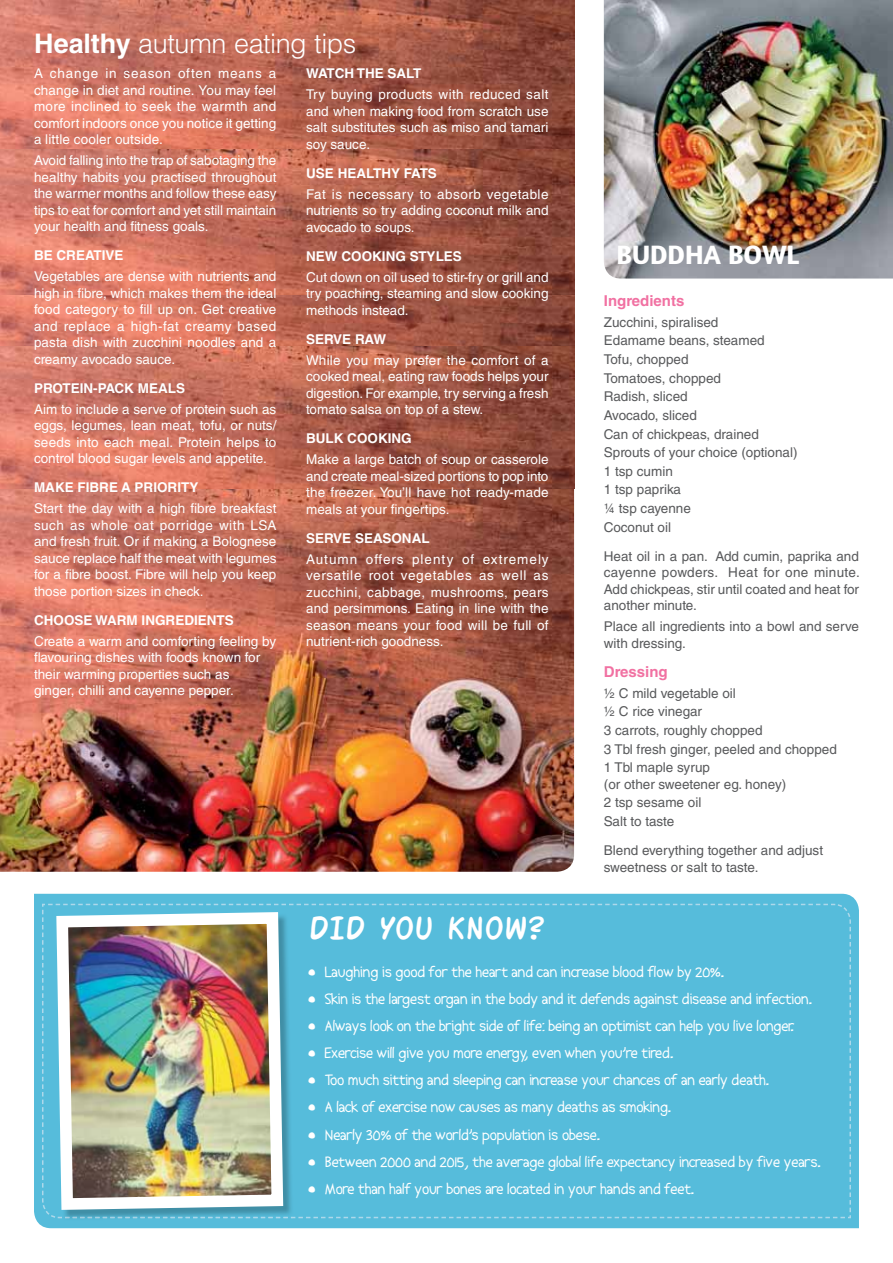
<style>
.page{position:relative;width:893px;height:1263px;background:#fff}
.page>*{position:absolute;margin:0;border:0;box-sizing:border-box;transform-origin:0 0}
.t1{font:36px "Action Man";letter-spacing:-.025em;color:#fff}
.t2{font:300 27px "Helvetica LT Std";letter-spacing:-.02em;color:#fff}
.t3{font:700 27px "Amaranth";color:#fff}
.t4{font:15px "Abscissa";color:#fff}
.t5{font:700 15px "Helvetica LT Std";color:#f171a2}
.t6{font:13.5px/16.5px "Helvetica LT Std";color:#fff;text-align:justify}
.t7{font:13.5px/18.6px "Helvetica LT Std";color:#58595b}
.t8{font:700 13.5px "Helvetica LT Std";color:#fff}
.s1{font-weight:700}
</style>
<div class="page">
<img style="left:604px;top:0;width:289px;height:279px">
<img style="left:0;top:488px;width:574px;height:384px">
<img style="left:0;top:346px;width:574px;height:142px">
<img style="left:0;top:295px;width:574px;height:51px">
<img style="left:0;top:148px;width:574px;height:147px">
<img style="left:0;top:0;width:574px;height:148px">
<div style="left:34px;top:894px;width:825px;height:334px;background:#56bcdb"></div>
<div style="left:42px;top:903px;width:809px;height:316px;background:#56bcdb"></div>
<img style="left:50px;top:906px;width:239px;height:310px">
<h2 class="t2" style="left:34px;top:28px;width:324px"><span class="s1">Healthy</span> autumn eating tips</h2>
<p class="t6" style="left:34px;top:67px;width:244px">A change in season often means a change in diet and routine. You may feel more inclined to seek the warmth and comfort indoors once you notice it getting a little cooler outside.</p>
<p class="t6" style="left:34px;top:154px;width:244px">Avoid falling into the trap of sabotaging the healthy habits you practised throughout the warmer months and follow these easy tips to eat for comfort and yet still maintain your health and fitness goals.</p>
<p class="t8" style="left:34px;top:251px;width:91px">BE CREATIVE</p>
<p class="t6" style="left:34px;top:270px;width:244px">Vegetables are dense with nutrients and high in fibre, which makes them the ideal food category to fill up on. Get creative and replace a high-fat creamy based pasta dish with zucchini noodles and a creamy avocado sauce.</p>
<p class="t8" style="left:34px;top:383px;width:153px">PROTEIN-PACK MEALS</p>
<p class="t6" style="left:34px;top:402px;width:244px">Aim to include a serve of protein such as eggs, legumes, lean meat, tofu, or nuts/ seeds into each meal. Protein helps to control blood sugar levels and appetite.</p>
<p class="t8" style="left:34px;top:483px;width:166px">MAKE FIBRE A PRIORITY</p>
<p class="t6" style="left:34px;top:502px;width:244px">Start the day with a high fibre breakfast such as whole oat porridge with LSA and fresh fruit. Or if making a Bolognese sauce replace half the meat with legumes for a fibre boost. Fibre will help you keep those portion sizes in check.</p>
<p class="t8" style="left:34px;top:615px;width:201px">CHOOSE WARM INGREDIENTS</p>
<p class="t6" style="left:34px;top:634px;width:244px;text-align:left">Create a warm and comforting feeling by flavouring dishes with foods known for their warming properties such as<br>ginger, chilli and cayenne pepper.</p>
<p class="t8" style="left:306px;top:69px;width:117px">WATCH THE SALT</p>
<p class="t6" style="left:306px;top:88px;width:244px">Try buying products with reduced salt and when making food from scratch use salt substitutes such as miso and tamari soy sauce.</p>
<p class="t8" style="left:306px;top:168px;width:132px">USE HEALTHY FATS</p>
<p class="t6" style="left:306px;top:187px;width:244px">Fat is necessary to absorb vegetable nutrients so try adding coconut milk and avocado to soups.</p>
<p class="t8" style="left:306px;top:251px;width:157px">NEW COOKING STYLES</p>
<p class="t6" style="left:306px;top:270px;width:244px">Cut down on oil used to stir-fry or grill and try poaching, steaming and slow cooking methods instead.</p>
<p class="t8" style="left:306px;top:334px;width:82px">SERVE RAW</p>
<p class="t6" style="left:306px;top:353px;width:244px">While you may prefer the comfort of a cooked meal, eating raw foods helps your digestion. For example, try serving a fresh tomato salsa on top of a stew.</p>
<p class="t8" style="left:306px;top:434px;width:107px">BULK COOKING</p>
<p class="t6" style="left:306px;top:453px;width:244px">Make a large batch of soup or casserole and create meal-sized portions to pop into the freezer. You’ll have hot ready-made meals at your fingertips.</p>
<p class="t8" style="left:306px;top:533px;width:125px">SERVE SEASONAL</p>
<p class="t6" style="left:306px;top:552px;width:244px">Autumn offers plenty of extremely versatile root vegetables as well as zucchini, cabbage, mushrooms, pears and persimmons. Eating in line with the season means your food will be full of nutrient-rich goodness.</p>
<h2 class="t3" style="left:617px;top:246px;width:184px">BUDDHA BOWL</h2>
<p class="t5" style="left:604px;top:295px;width:82px">Ingredients</p>
<p class="t7" style="left:604px;top:314px;width:195px">Zucchini, spiralised<br>Edamame beans, steamed<br>Tofu, chopped<br>Tomatoes, chopped<br>Radish, sliced<br>Avocado, sliced<br>Can of chickpeas, drained<br>Sprouts of your choice (optional)<br>1 tsp cumin<br>1 tsp paprika<br>¼ tsp cayenne<br>Coconut oil</p>
<p class="t7" style="left:604px;top:550px;width:257px;line-height:16.5px;text-align:justify">Heat oil in a pan. Add cumin, paprika and cayenne powders. Heat for one minute.<br>Add chickpeas, stir until coated and heat for another minute.</p>
<p class="t7" style="left:604px;top:620px;width:257px;line-height:16.5px">Place all ingredients into a bowl and serve with dressing.</p>
<p class="t5" style="left:604px;top:666px;width:65px">Dressing</p>
<p class="t7" style="left:604px;top:685px;width:234px">½ C mild vegetable oil<br>½ C rice vinegar<br>3 carrots, roughly chopped<br>3 Tbl fresh ginger, peeled and chopped<br>1 Tbl maple syrup</p>
<p class="t7" style="left:604px;top:776px;width:184px">(or other sweetener eg. honey)<br>2 tsp sesame oil<br>Salt to taste</p>
<p class="t7" style="left:604px;top:844px;width:221px;line-height:16.5px">Blend everything together and adjust sweetness or salt to taste.</p>
<h1 class="t1" style="left:308px;top:907px;width:237px">DID YOU KNOW?</h1>
<p class="t4" style="left:308px;top:965px;width:417px">• Laughing is good for the heart and can increase blood flow by 20%.</p>
<p class="t4" style="left:308px;top:993px;width:505px">• Skin is the largest organ in the body and it defends against disease and infection.</p>
<p class="t4" style="left:308px;top:1020px;width:487px">• Always look on the bright side of life: being an optimist can help you live longer.</p>
<p class="t4" style="left:308px;top:1047px;width:367px">• Exercise will give you more energy, even when you’re tired.</p>
<p class="t4" style="left:308px;top:1074px;width:463px">• Too much sitting and sleeping can increase your chances of an early death.</p>
<p class="t4" style="left:308px;top:1101px;width:365px">• A lack of exercise now causes as many deaths as smoking.</p>
<p class="t4" style="left:308px;top:1128px;width:293px">• Nearly 30% of the world’s population is obese.</p>
<p class="t4" style="left:308px;top:1155px;width:514px">• Between 2000 and 2015, the average global life expectancy increased by five years.</p>
<p class="t4" style="left:308px;top:1183px;width:388px">• More than half your bones are located in your hands and feet.</p>
</div>
